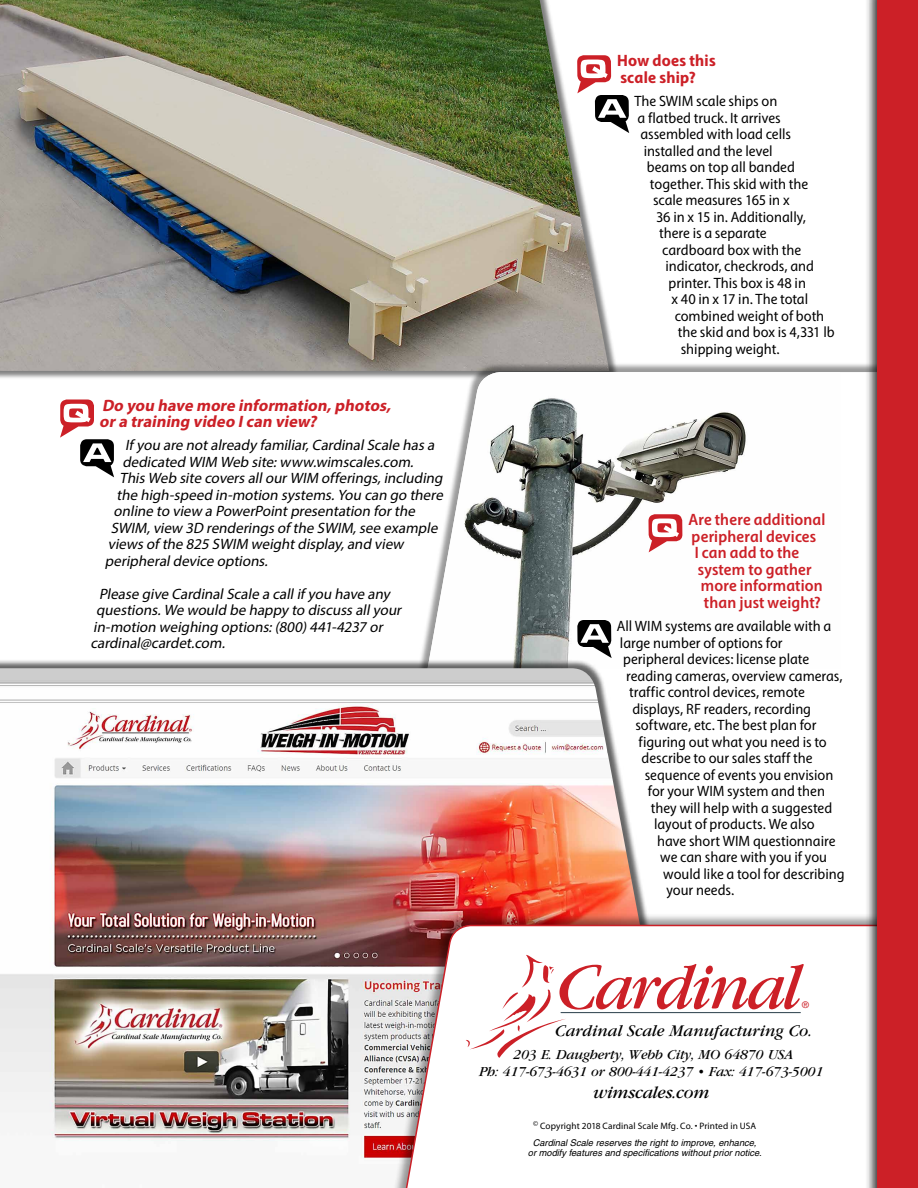
<style>
.page{position:relative;width:918px;height:1188px;background:#fff}
.page>*{position:absolute;margin:0;border:0;box-sizing:border-box;transform-origin:0 0}
.t1{font:italic 68.25px "Garamond";letter-spacing:-.05em;color:#cc2027}
.t2{font:italic 18.15px "Garamond";letter-spacing:-.015em;color:#000}
.t3{font:italic 17.1px "Garamond";color:#000}
.t4{font:italic 600 16.5px "Myriad Pro";color:#cc2027}
.t5{font:italic 700 16.5px/16.5px "Myriad Pro";color:#cc2027}
.t6{font:italic 700 16.5px/16.5px "Myriad Pro";color:#cc2027}
.t7{font:italic 15px "Myriad Pro";letter-spacing:-.005em;color:#000}
.t8{font:italic 15px "Myriad Pro";letter-spacing:.005em;color:#000}
.t9{font:italic 14.4px/17.2px "Garamond";letter-spacing:-.015em;color:#000;text-align:center}
.t10{font:italic 9.3px/9.3px "Helvetica";color:#000;text-align:center}
.t11{font:9.3px "Myriad";letter-spacing:.015em;color:#000}
.t12{font:9.15px "Helvetica";color:#cc2027}
</style>
<div class="page">
<div style="left:0;top:0;width:619px;height:380px;background:#000;opacity:.5"></div>
<img style="left:0;top:0;width:609px;height:371px">
<div style="left:373px;top:362px;width:545px;height:564px;background:#000;opacity:.4"></div>
<svg style="left:382px;top:372px;width:483px;height:541px"></svg>
<img style="left:428px;top:372px;width:412px;height:297px">
<div style="left:0;top:659px;width:702px;height:529px;background:#000;opacity:.6"></div>
<img style="left:0;top:668px;width:689px;height:520px">
<div style="left:381px;top:913px;width:537px;height:275px;background:#000;opacity:.4"></div>
<svg style="left:392px;top:924px;width:473px;height:264px"></svg>
<div style="left:865px;top:0;width:53px;height:1188px;background:#000;opacity:.75"></div>
<div style="left:878px;top:0;width:40px;height:1188px;background:#cc2027"></div>
<svg style="left:577px;top:55px;width:52px;height:78px"></svg>
<svg style="left:648px;top:514px;width:35px;height:38px"></svg>
<svg style="left:577px;top:620px;width:35px;height:38px"></svg>
<svg style="left:60px;top:400px;width:54px;height:77px"></svg>
<hr style="left:561px;top:1012px;width:240px;height:1px;background:#40535d">
<svg style="left:466px;top:955px;width:100px;height:103px"></svg>
<p class="t5" style="left:99px;top:396px;width:297px">Do you have more information,photos, ora training video Ican view?</p>
<p class="t8" style="left:125px;top:436px;width:314px">If you are notalready familiar,CardinalScale has a</p>
<p class="t8" style="left:122px;top:453px;width:296px">dedicated WIM Web site:www.wimscales.com.</p>
<p class="t8" style="left:119px;top:469px;width:328px">This Web site covers allourWIM offerings,including</p>
<p class="t8" style="left:117px;top:486px;width:331px">the high-speed in-motion systems.You can go there</p>
<p class="t8" style="left:114px;top:502px;width:306px">online to view a PowerPointpresentation forthe</p>
<p class="t8" style="left:111px;top:519px;width:332px">SWIM,view 3D renderings of the SWIM,see example</p>
<p class="t8" style="left:108px;top:535px;width:301px">views of the 825 SWIM weightdisplay,and view</p>
<p class="t8" style="left:105px;top:552px;width:168px">peripheraldevice options.</p>
<p class="t8" style="left:99px;top:585px;width:295px">Please give CardinalScale a callif you have any</p>
<p class="t8" style="left:96px;top:601px;width:310px">questions.We would be happy to discuss allyour</p>
<p class="t8" style="left:93px;top:618px;width:294px">in-motion weighing options:(800)441-4237 or</p>
<p class="t8" style="left:90px;top:634px;width:139px">cardinal@cardet.com.</p>
<p class="t6" style="left:618px;top:52px;width:104px">How doesthis scale ship?</p>
<p class="t7" style="left:635px;top:92px;width:148px">The SWIM scale shipson</p>
<p class="t7" style="left:638px;top:108px;width:148px">a flatbed truck.Itarrives</p>
<p class="t7" style="left:641px;top:125px;width:155px">assembled with load cells</p>
<p class="t7" style="left:644px;top:141px;width:134px">installed and the level</p>
<p class="t7" style="left:647px;top:158px;width:153px">beamson top allbanded</p>
<p class="t7" style="left:651px;top:174px;width:163px">together.Thisskid with the</p>
<p class="t7" style="left:654px;top:191px;width:142px">scale measures165 in x</p>
<p class="t7" style="left:657px;top:207px;width:155px">36 in x 15 in.Additionally,</p>
<p class="t7" style="left:660px;top:224px;width:112px">there isa separate</p>
<p class="t7" style="left:663px;top:240px;width:144px">cardboard box with the</p>
<p class="t7" style="left:666px;top:257px;width:154px">indicator,checkrods,and</p>
<p class="t7" style="left:669px;top:273px;width:142px">printer.Thisbox is48 in</p>
<p class="t7" style="left:672px;top:290px;width:142px">x 40 in x 17 in.The total</p>
<p class="t7" style="left:675px;top:306px;width:154px">combined weightof both</p>
<p class="t7" style="left:678px;top:323px;width:162px">the skid and box is4,331 lb</p>
<p class="t7" style="left:682px;top:339px;width:104px">shipping weight.</p>
<p class="t4" style="left:689px;top:509px;width:142px">Are there additional</p>
<p class="t4" style="left:692px;top:526px;width:130px">peripheraldevices</p>
<p class="t4" style="left:695px;top:542px;width:110px">Ican add to the</p>
<p class="t4" style="left:698px;top:559px;width:119px">system to gather</p>
<p class="t4" style="left:702px;top:575px;width:127px">more information</p>
<p class="t4" style="left:705px;top:592px;width:122px">than justweight?</p>
<p class="t7" style="left:618px;top:617px;width:219px">AllWIM systemsare available with a</p>
<p class="t7" style="left:621px;top:633px;width:168px">large numberof optionsfor</p>
<p class="t7" style="left:624px;top:650px;width:191px">peripheraldevices:license plate</p>
<p class="t7" style="left:627px;top:666px;width:221px">reading cameras,overview cameras,</p>
<p class="t7" style="left:630px;top:683px;width:180px">traffic controldevices,remote</p>
<p class="t7" style="left:633px;top:699px;width:184px">displays,RF readers,recording</p>
<p class="t7" style="left:636px;top:716px;width:186px">software,etc.The bestplan for</p>
<p class="t7" style="left:639px;top:732px;width:193px">figuring outwhatyou need isto</p>
<p class="t7" style="left:642px;top:749px;width:176px">describe to oursalesstaff the</p>
<p class="t7" style="left:645px;top:765px;width:194px">sequence of eventsyou envision</p>
<p class="t7" style="left:648px;top:782px;width:182px">foryourWIM system and then</p>
<p class="t7" style="left:652px;top:798px;width:186px">they willhelp with a suggested</p>
<p class="t7" style="left:655px;top:815px;width:166px">layoutof products.We also</p>
<p class="t7" style="left:658px;top:831px;width:183px">have shortWIM questionnaire</p>
<p class="t7" style="left:661px;top:848px;width:172px">we can share with you if you</p>
<p class="t7" style="left:664px;top:864px;width:186px">would like a toolfordescribing</p>
<p class="t7" style="left:667px;top:881px;width:73px">yourneeds.</p>
<h1 class="t1" style="left:556px;top:952px;width:247px">Cardinal</h1>
<p class="t3" style="left:555px;top:1022px;width:259px">Cardinal Scale Manufacturing Co.</p>
<p class="t9" style="left:479px;top:1046px;width:346px">203 E. Daugherty, Webb City, MO 64870 USA<br>Ph: 417-673-4631 or 800-441-4237 • Fax: 417-673-5001</p>
<p class="t2" style="left:593px;top:1083px;width:118px">wimscales.com</p>
<p class="t12" style="left:802px;top:1000px;width:8px">®</p>
<p class="t11" style="left:533px;top:1121px;width:225px"><sup>©</sup> Copyright 2018 Cardinal Scale Mfg. Co. • Printed in USA</p>
<p class="t10" style="left:528px;top:1138px;width:235px">Cardinal Scale reserves the right to improve, enhance, or modify features and specifications without prior notice.</p>
</div>
